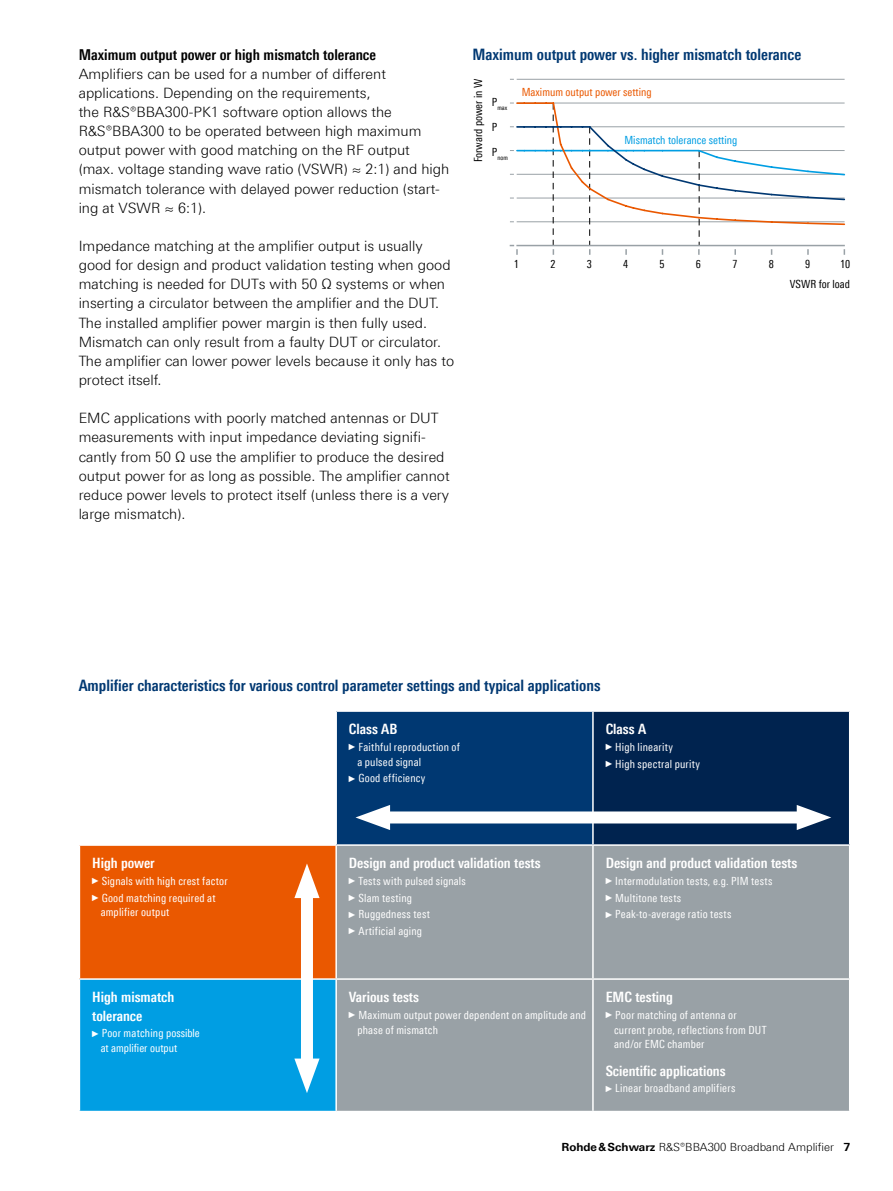
<style>
.page{position:relative;width:893px;height:1191px;background:#fff}
.page>*{position:absolute;margin:0;border:0;box-sizing:border-box;transform-origin:0 0}
.Grafik_Tabelle_Überschrift{font:700 15.75px "Linotype Univers 620 Cn";color:#003872}
.Absatzfett_schwarz{font:700 15px "Linotype Univers 620 Cn";color:#000}
.Haupttext{font:300 14.25px/19.2px "Linotype Univers 330";color:#000}
.Haupttext_ohne_Abstand{font:300 14.25px/19.2px "Linotype Univers 330";color:#000}
.Grafiktext_9_5_pt_fett_ohne_Raster_weiss{font:700 14.25px/18.5px "Linotype Univers 620 Cn";color:#fff}
.t1{font:11.25px/14.7px "Linotype Univers 420 Cn";letter-spacing:.015em;color:#fff}
.t2{font:300 11.25px "Linotype Univers 330";color:#000}
.Grafiktext_ohne_Raster{font:11.25px "Linotype Univers 420 Cn";color:#000}
.t3{font:11.25px "Linotype Univers 420 Cn";color:#ea5800}
.t4{font:11.25px "Linotype Univers 420 Cn";color:#009ee3}
.Grafiktext_ohne_Raster-2{font:6.45px "Linotype Univers 420 Cn";color:#000}
.s1{font-family:"Arial Narrow";font-size:9px}
.s2{font-family:"Linotype Univers 630";font-weight:700}
</style>
<div class="page">
<hr style="left:517px;top:79px;width:327px;height:1px;background:#99a1a6">
<svg style="left:510px;top:102px;width:336px;height:152px"></svg>
<hr style="left:517px;top:245px;width:327px;height:1px;background:#99a1a6">
<div style="left:336px;top:711px;width:257px;height:134px;background:#003872"></div>
<div style="left:593px;top:711px;width:257px;height:134px;background:#00234f"></div>
<div style="left:79px;top:845px;width:257px;height:134px;background:#ea5800"></div>
<div style="left:337px;top:846px;width:512px;height:264px;background:#99a1a6"></div>
<div style="left:79px;top:979px;width:257px;height:132px;background:#009ee3"></div>
<hr style="left:336px;top:710px;width:257px;height:2px;background:#fff">
<hr style="left:335px;top:712px;width:2px;height:132px;background:#fff">
<hr style="left:593px;top:710px;width:257px;height:2px;background:#fff">
<hr style="left:592px;top:712px;width:2px;height:132px;background:#fff">
<hr style="left:849px;top:712px;width:1px;height:132px;background:#fff">
<hr style="left:336px;top:844px;width:257px;height:2px;background:#fff">
<hr style="left:593px;top:844px;width:257px;height:2px;background:#fff">
<hr style="left:592px;top:846px;width:2px;height:132px;background:#fff">
<hr style="left:79px;top:979px;width:1px;height:131px;background:#fff">
<hr style="left:336px;top:978px;width:257px;height:1px;background:#fff">
<hr style="left:335px;top:979px;width:2px;height:131px;background:#fff">
<hr style="left:593px;top:978px;width:257px;height:1px;background:#fff">
<hr style="left:592px;top:979px;width:2px;height:131px;background:#fff">
<hr style="left:79px;top:1110px;width:257px;height:2px;background:#fff">
<hr style="left:79px;top:844px;width:257px;height:2px;background:#fff">
<hr style="left:79px;top:846px;width:1px;height:132px;background:#fff">
<hr style="left:335px;top:846px;width:2px;height:132px;background:#fff">
<hr style="left:79px;top:978px;width:257px;height:1px;background:#fff">
<div style="left:376px;top:811px;width:435px;height:12px;background:#fff"></div>
<svg style="left:355px;top:805px;width:35px;height:25px"></svg>
<svg style="left:797px;top:805px;width:34px;height:25px"></svg>
<div style="left:301px;top:883px;width:12px;height:190px;background:#fff"></div>
<svg style="left:294px;top:863px;width:26px;height:35px"></svg>
<svg style="left:294px;top:1058px;width:26px;height:35px"></svg>
<p class="Absatzfett_schwarz" style="left:79px;top:45px;width:299px">Maximum output power or high mismatch tolerance</p>
<p class="Haupttext_ohne_Abstand" style="left:79px;top:64px;width:372px">Amplifiers can be used for a number of different applications. Depending on the requirements,<br>the R&amp;S®BBA300-PK1 software option allows the R&amp;S®BBA300 to be operated between high maximum output power with good matching on the RF output<br>(max. voltage standing wave ratio (VSWR) ≈ 2:1) and high mismatch tolerance with delayed power reduction (start&shy;ing at VSWR ≈ 6:1).</p>
<p class="Haupttext" style="left:79px;top:236px;width:377px">Impedance matching at the amplifier output is usually good for design and product validation testing when good matching is needed for DUTs with 50 Ω systems or when inserting a circulator between the amplifier and the DUT.<br>The installed amplifier power margin is then fully used.<br>Mismatch can only result from a faulty DUT or circulator.<br>The amplifier can lower power levels because it only has to protect itself.</p>
<p class="Haupttext" style="left:79px;top:408px;width:372px">EMC applications with poorly matched antennas or DUT measurements with input impedance deviating signifi&shy;cantly from 50 Ω use the amplifier to produce the desired output power for as long as possible. The amplifier cannot reduce power levels to protect itself (unless there is a very large mismatch).</p>
<p class="Grafik_Tabelle_Überschrift" style="left:472px;top:45px;width:330px">Maximum output power vs. higher mismatch tolerance</p>
<p class="Grafiktext_ohne_Raster" style="left:472px;top:162px;width:85px;rotate:-90deg">Forward power in W</p>
<p class="Grafiktext_ohne_Raster-2" style="left:492px;top:104px;width:17px"><sup>P</sup>max</p>
<p class="Grafiktext_ohne_Raster-2" style="left:492px;top:154px;width:17px"><sup>P</sup>nom</p>
<p class="Grafiktext_ohne_Raster" style="left:492px;top:121px;width:7px">P</p>
<p class="t3" style="left:522px;top:85px;width:131px">Maximum output power setting</p>
<p class="t4" style="left:624px;top:133px;width:114px">Mismatch tolerance setting</p>
<p class="Grafiktext_ohne_Raster" style="left:514px;top:257px;width:7px">1</p>
<p class="Grafiktext_ohne_Raster" style="left:550px;top:257px;width:7px">2</p>
<p class="Grafiktext_ohne_Raster" style="left:587px;top:257px;width:7px">3</p>
<p class="Grafiktext_ohne_Raster" style="left:623px;top:257px;width:7px">4</p>
<p class="Grafiktext_ohne_Raster" style="left:659px;top:257px;width:7px">5</p>
<p class="Grafiktext_ohne_Raster" style="left:696px;top:257px;width:7px">6</p>
<p class="Grafiktext_ohne_Raster" style="left:732px;top:257px;width:7px">7</p>
<p class="Grafiktext_ohne_Raster" style="left:769px;top:257px;width:7px">8</p>
<p class="Grafiktext_ohne_Raster" style="left:805px;top:257px;width:7px">9</p>
<p class="Grafiktext_ohne_Raster" style="left:840px;top:257px;width:12px">10</p>
<p class="Grafiktext_ohne_Raster" style="left:790px;top:278px;width:62px">VSWR for load</p>
<p class="Grafik_Tabelle_Überschrift" style="left:79px;top:676px;width:523px">Amplifier characteristics for various control parameter settings and typical applications</p>
<p class="Grafiktext_9_5_pt_fett_ohne_Raster_weiss" style="left:92px;top:853px;width:64px">High power</p>
<p class="t1" style="left:92px;top:873px;width:137px"><span class="s1">►</span>Signals with high crest factor</p>
<p class="t1" style="left:101px;top:890px;width:116px;text-indent:-9px"><span class="s1">►</span>Good matching required at amplifier output</p>
<p class="Grafiktext_9_5_pt_fett_ohne_Raster_weiss" style="left:92px;top:987px;width:84px">High mismatch tolerance</p>
<p class="t1" style="left:101px;top:1026px;width:101px;text-indent:-9px"><span class="s1">►</span>Poor matching possible at amplifier output</p>
<p class="Grafiktext_9_5_pt_fett_ohne_Raster_weiss" style="left:349px;top:719px;width:50px">Class AB</p>
<p class="t1" style="left:357px;top:739px;width:104px;text-indent:-9px"><span class="s1">►</span>Faithful reproduction of a pulsed signal</p>
<p class="t1" style="left:349px;top:771px;width:78px"><span class="s1">►</span>Good efficiency</p>
<p class="Grafiktext_9_5_pt_fett_ohne_Raster_weiss" style="left:606px;top:719px;width:42px">Class A</p>
<p class="t1" style="left:606px;top:739px;width:69px"><span class="s1">►</span>High linearity</p>
<p class="t1" style="left:606px;top:756px;width:96px"><span class="s1">►</span>High spectral purity</p>
<p class="Grafiktext_9_5_pt_fett_ohne_Raster_weiss" style="left:349px;top:853px;width:193px">Design and product validation tests</p>
<p class="t1" style="left:349px;top:873px;width:118px"><span class="s1">►</span>Tests with pulsed signals</p>
<p class="t1" style="left:349px;top:890px;width:65px"><span class="s1">►</span>Slam testing</p>
<p class="t1" style="left:349px;top:907px;width:82px"><span class="s1">►</span>Ruggedness test</p>
<p class="t1" style="left:349px;top:923px;width:75px"><span class="s1">►</span>Artificial aging</p>
<p class="Grafiktext_9_5_pt_fett_ohne_Raster_weiss" style="left:606px;top:853px;width:193px">Design and product validation tests</p>
<p class="t1" style="left:606px;top:873px;width:168px"><span class="s1">►</span>Intermodulation tests, e.g. PIM tests</p>
<p class="t1" style="left:606px;top:890px;width:77px"><span class="s1">►</span>Multitone tests</p>
<p class="t1" style="left:606px;top:907px;width:127px"><span class="s1">►</span>Peak-to-average ratio tests</p>
<p class="Grafiktext_9_5_pt_fett_ohne_Raster_weiss" style="left:349px;top:987px;width:72px">Various tests</p>
<p class="t1" style="left:357px;top:1007px;width:230px;text-indent:-9px"><span class="s1">►</span>Maximum output power dependent on amplitude and phase of mismatch</p>
<p class="Grafiktext_9_5_pt_fett_ohne_Raster_weiss" style="left:606px;top:987px;width:69px">EMC testing</p>
<p class="t1" style="left:614px;top:1007px;width:154px;text-indent:-9px"><span class="s1">►</span>Poor matching of antenna or current probe, reflections from DUT and/or EMC chamber</p>
<p class="Grafiktext_9_5_pt_fett_ohne_Raster_weiss" style="left:606px;top:1061px;width:122px">Scientific applications</p>
<p class="t1" style="left:606px;top:1081px;width:131px"><span class="s1">►</span>Linear broadband amplifiers</p>
<p class="t2" style="left:561px;top:1140px;width:291px"><span class="s2">Rohde&amp;Schwarz</span> R&amp;S®BBA300 Broadband Amplifier <span class="s2">7</span></p>
</div>
